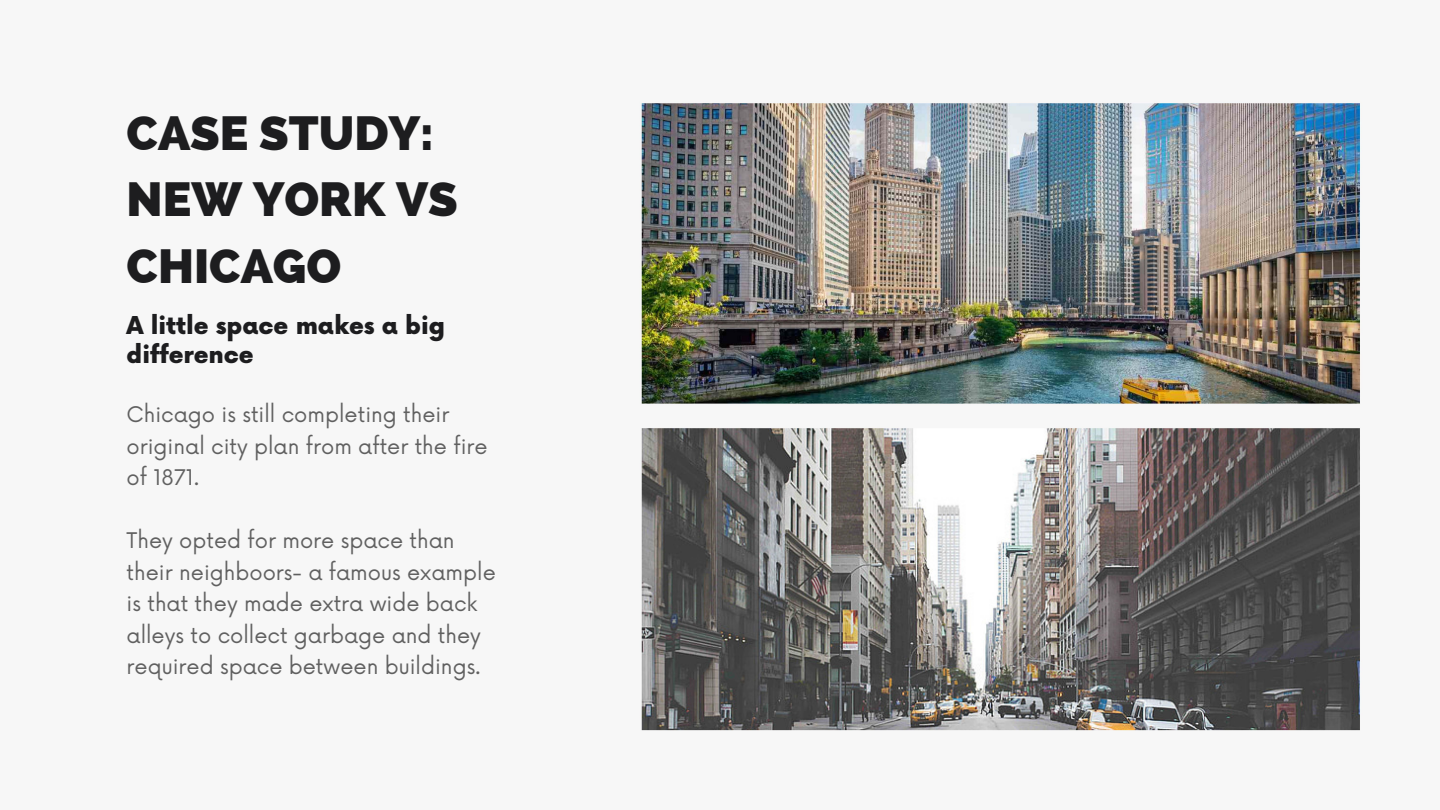
<style>
.page{position:relative;width:1440px;height:810px;background:#fff}
.page>*{position:absolute;margin:0;border:0;box-sizing:border-box;transform-origin:0 0}
.t1{font:800 48px/66.8px "Raleway";color:#1d1d1f}
.t2{font:900 24px/28.5px "Now";color:#1d1d1f}
.t3{font:21px/31.5px "Now";color:#606060}
</style>
<div class="page">
<img style="left:640px;top:101px;width:722px;height:630px">
<h1 class="t1" style="left:127px;top:99px;width:333px">CASE STUDY:<br>NEW YORK VS<br>CHICAGO</h1>
<p class="t2" style="left:127px;top:313px;width:320px">A little space makes a big difference</p>
<p class="t3" style="left:127px;top:400px;width:363px">Chicago is still completing their original city plan from after the fire of 1871.</p>
<p class="t3" style="left:127px;top:526px;width:371px">They opted for more space than their neighboors- a famous example is that they made extra wide back alleys to collect garbage and they required space between buildings.</p>
</div>
